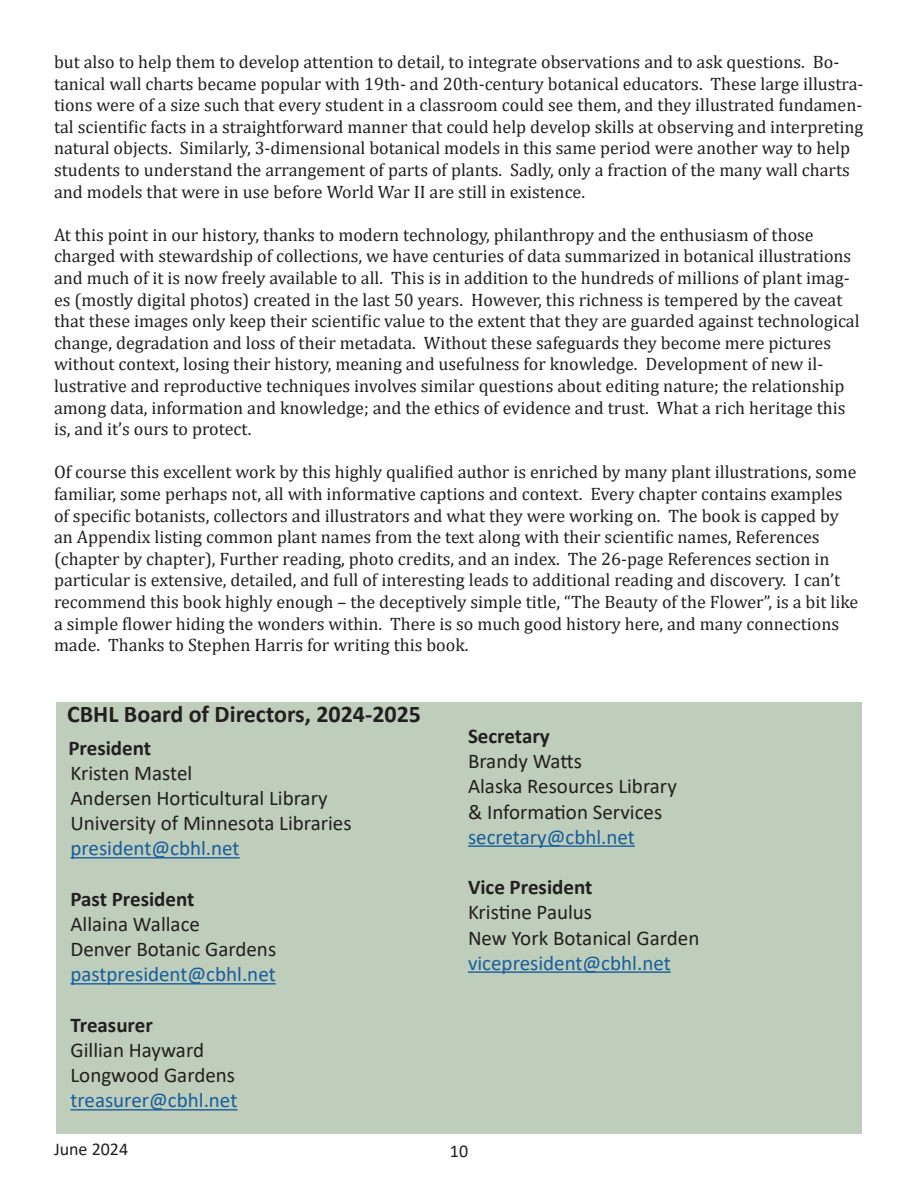
<style>
.page{position:relative;width:918px;height:1188px;background:#fff}
.page>*{position:absolute;margin:0;border:0;box-sizing:border-box;transform-origin:0 0}
.Basic_newsletter_paragraph{font:700 24px "Calibri";color:#231f20}
.Basic_newsletter_paragraph-2{font:21px "Calibri";color:#231f20}
.Basic_newsletter_paragraph-3{font:21px "Calibri";color:#175d9e}
.Basic_newsletter_paragraph-4{font:700 21px "Calibri";color:#231f20}
.Basic_newsletter_paragraph-5{font:18px/21.6px "Cambria";color:#231f20}
.t1{font:18px "Calibri";color:#231f20}
</style>
<div class="page">
<div style="left:56px;top:702px;width:806px;height:432px;background:#bfceba"></div>
<hr style="left:70px;top:857px;width:170px;height:2px;background:#175d9e">
<hr style="left:70px;top:983px;width:206px;height:2px;background:#175d9e">
<hr style="left:70px;top:1109px;width:167px;height:2px;background:#175d9e">
<hr style="left:468px;top:845px;width:167px;height:2px;background:#175d9e">
<hr style="left:468px;top:971px;width:203px;height:2px;background:#175d9e">
<p class="Basic_newsletter_paragraph-5" style="left:54px;top:51px;width:811px">but also to help them to develop attention to detail, to integrate observations and to ask questions. Bo&shy;tanical wall charts became popular with 19th- and 20th-century botanical educators. These large illustra&shy;tions were of a size such that every student in a classroom could see them, and they illustrated fundamen&shy;tal scientific facts in a straightforward manner that could help develop skills at observing and interpreting natural objects. Similarly, 3-dimensional botanical models in this same period were another way to help students to understand the arrangement of parts of plants. Sadly, only a fraction of the many wall charts and models that were in use before World War II are still in existence.</p>
<p class="Basic_newsletter_paragraph-5" style="left:54px;top:224px;width:807px">At this point in our history, thanks to modern technology, philanthropy and the enthusiasm of those charged with stewardship of collections, we have centuries of data summarized in botanical illustrations and much of it is now freely available to all. This is in addition to the hundreds of millions of plant imag&shy;es (mostly digital photos) created in the last 50 years. However, this richness is tempered by the caveat that these images only keep their scientific value to the extent that they are guarded against technological change, degradation and loss of their metadata. Without these safeguards they become mere pictures without context, losing their history, meaning and usefulness for knowledge. Development of new il&shy;lustrative and reproductive techniques involves similar questions about editing nature; the relationship among data, information and knowledge; and the ethics of evidence and trust. What a rich heritage this is, and it’s ours to protect.</p>
<p class="Basic_newsletter_paragraph-5" style="left:54px;top:461px;width:806px">Of course this excellent work by this highly qualified author is enriched by many plant illustrations, some familiar, some perhaps not, all with informative captions and context. Every chapter contains examples of specific botanists, collectors and illustrators and what they were working on. The book is capped by an Appendix listing common plant names from the text along with their scientific names, References (chapter by chapter), Further reading, photo credits, and an index. The 26-page References section in particular is extensive, detailed, and full of interesting leads to additional reading and discovery. I can’t recommend this book highly enough – the deceptively simple title, “The Beauty of the Flower”, is a bit like a simple flower hiding the wonders within. There is so much good history here, and many connections made. Thanks to Stephen Harris for writing this book.</p>
<p class="Basic_newsletter_paragraph" style="left:67px;top:697px;width:356px">CBHL Board of Directors, 2024-2025</p>
<p class="Basic_newsletter_paragraph-4" style="left:68px;top:733px;width:84px">President</p>
<p class="Basic_newsletter_paragraph-2" style="left:70px;top:758px;width:123px">Kristen Mastel</p>
<p class="Basic_newsletter_paragraph-2" style="left:70px;top:784px;width:259px">Andersen Horticultural Library</p>
<p class="Basic_newsletter_paragraph-2" style="left:70px;top:809px;width:283px">University of Minnesota Libraries</p>
<p class="Basic_newsletter_paragraph-3" style="left:70px;top:834px;width:171px">president@cbhl.net</p>
<p class="Basic_newsletter_paragraph-4" style="left:70px;top:884px;width:126px">Past President</p>
<p class="Basic_newsletter_paragraph-2" style="left:70px;top:910px;width:131px">Allaina Wallace</p>
<p class="Basic_newsletter_paragraph-2" style="left:70px;top:935px;width:207px">Denver Botanic Gardens</p>
<p class="Basic_newsletter_paragraph-3" style="left:70px;top:960px;width:207px">pastpresident@cbhl.net</p>
<p class="Basic_newsletter_paragraph-4" style="left:70px;top:1010px;width:84px">Treasurer</p>
<p class="Basic_newsletter_paragraph-2" style="left:70px;top:1036px;width:135px">Gillian Hayward</p>
<p class="Basic_newsletter_paragraph-2" style="left:70px;top:1061px;width:166px">Longwood Gardens</p>
<p class="Basic_newsletter_paragraph-3" style="left:70px;top:1086px;width:168px">treasurer@cbhl.net</p>
<p class="Basic_newsletter_paragraph-4" style="left:468px;top:721px;width:83px">Secretary</p>
<p class="Basic_newsletter_paragraph-2" style="left:468px;top:747px;width:116px">Brandy Watts</p>
<p class="Basic_newsletter_paragraph-2" style="left:468px;top:772px;width:210px">Alaska Resources Library</p>
<p class="Basic_newsletter_paragraph-2" style="left:468px;top:797px;width:196px">&amp; Information Services</p>
<p class="Basic_newsletter_paragraph-3" style="left:468px;top:822px;width:168px">secretary@cbhl.net</p>
<p class="Basic_newsletter_paragraph-4" style="left:468px;top:872px;width:126px">Vice President</p>
<p class="Basic_newsletter_paragraph-2" style="left:468px;top:898px;width:126px">Kristine Paulus</p>
<p class="Basic_newsletter_paragraph-2" style="left:468px;top:923px;width:233px">New York Botanical Garden</p>
<p class="Basic_newsletter_paragraph-3" style="left:468px;top:948px;width:204px">vicepresident@cbhl.net</p>
<p class="t1" style="left:54px;top:1137px;width:76px">June 2024</p>
<p class="t1" style="left:450px;top:1138px;width:20px">10</p>
</div>
